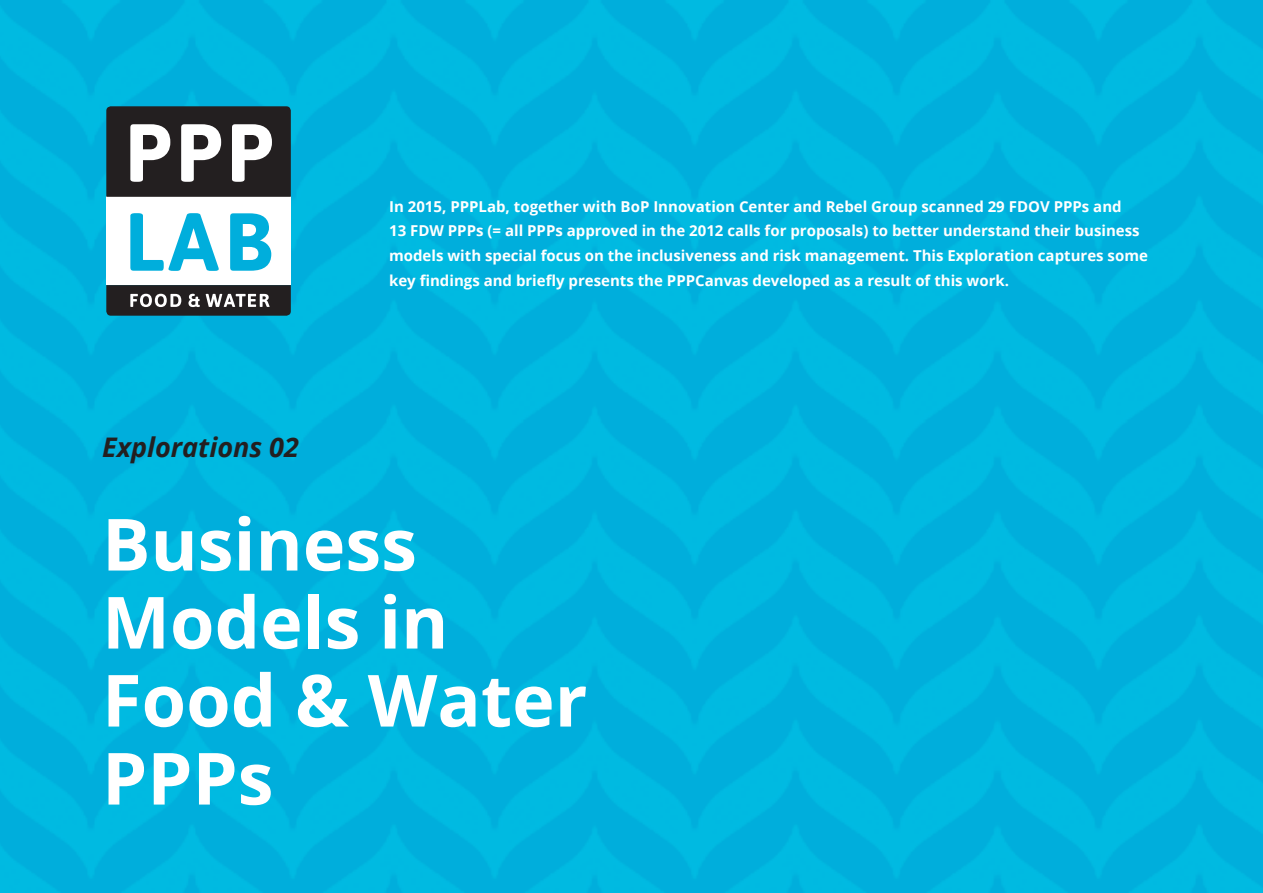
<style>
.page{position:relative;width:1263px;height:893px;background:#fff}
.page>*{position:absolute;margin:0;border:0;box-sizing:border-box;transform-origin:0 0}
.koppen{font:700 72px "Open Sans";color:#fff}
.subtitel{font:700 72px "Open Sans";color:#fff}
.subtitel-2{font:italic 700 27px "Open Sans";color:#231f20}
.intro{font:700 15px/24.8px "Open Sans";color:#fff}
</style>
<div class="page">
<img style="left:0;top:0;width:1263px;height:893px">
<div style="left:106px;top:197px;width:185px;height:88px;background:#fff"></div>
<svg style="left:64px;top:64px;width:227px;height:133px;background:#318093"></svg>
<svg style="left:130px;top:213px;width:141px;height:58px"></svg>
<svg style="left:106px;top:285px;width:185px;height:31px;background:#414143"></svg>
<p class="subtitel-2" style="left:102px;top:428px;width:198px">Explorations 02</p>
<p class="intro" style="left:389px;top:194px;width:760px">In 2015, PPPLab, together with BoP Innovation Center and Rebel Group scanned 29 FDOV PPPs and<br>13 FDW PPPs (= all PPPs approved in the 2012 calls for proposals) to better understand their business models with special focus on the inclusiveness and risk management. This Exploration captures some key findings and briefly presents the PPPCanvas developed as a result of this work.</p>
<p class="subtitel" style="left:102px;top:494px;width:316px">Business</p>
<p class="koppen" style="left:102px;top:572px;width:348px">Models in</p>
<p class="koppen" style="left:102px;top:650px;width:487px">Food &amp; Water</p>
<p class="koppen" style="left:102px;top:728px;width:173px">PPPs</p>
</div>
